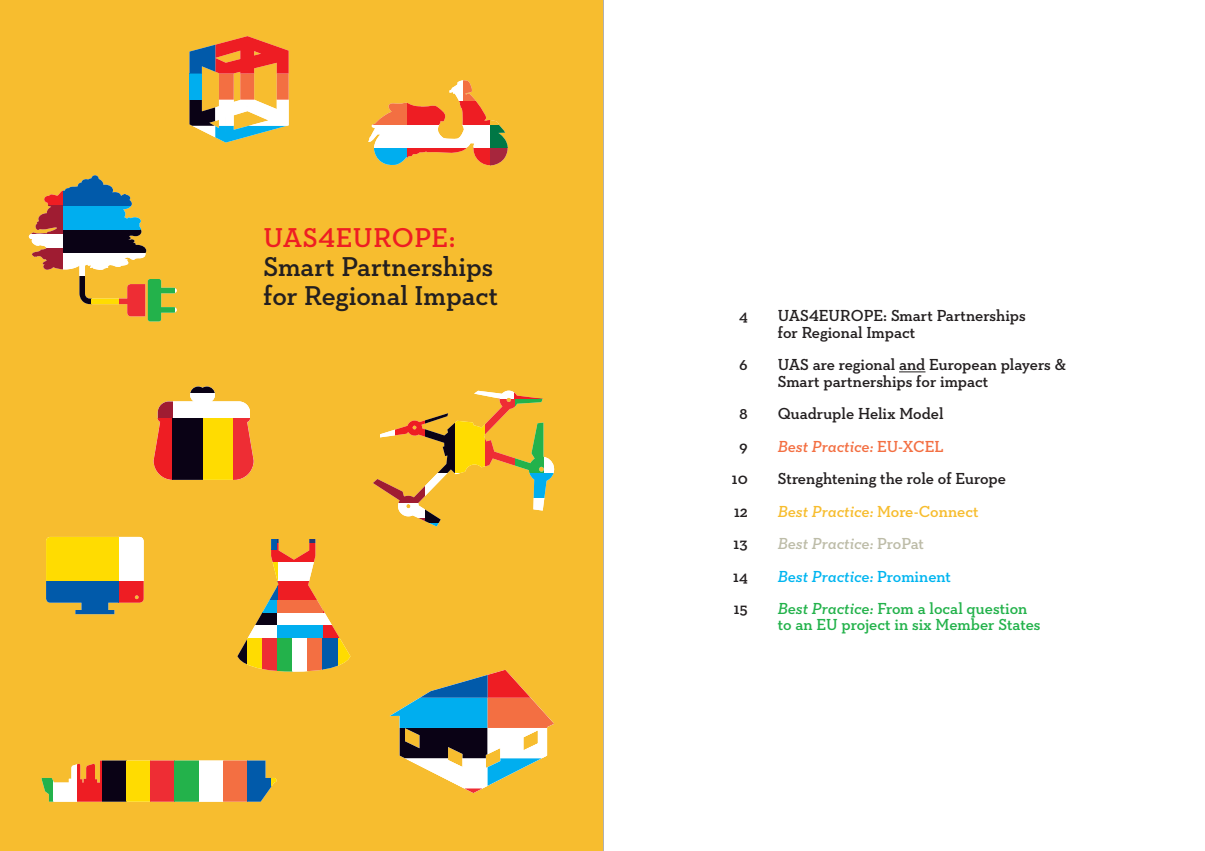
<style>
.page{position:relative;width:1205px;height:851px;background:#fff}
.page>*{position:absolute;margin:0;border:0;box-sizing:border-box;transform-origin:0 0}
.t1{font:600 27.75px "Neutraface Slab Text";color:#231f20}
.t2{font:600 27.75px "Neutraface Slab Text";letter-spacing:.015em;color:#ee1d23}
.t3{font:600 16.25px/16.2px "Neutraface Slab Text";color:#231f20}
.t4{font:600 16.25px/16.2px "Neutraface Slab Text";color:#23b24b}
.t5{font:italic 600 16.25px "Neutraface Slab Text";color:#f7bd2f}
.t6{font:italic 600 16.25px "Neutraface Slab Text";color:#00b5f0}
.t7{font:italic 600 16.25px "Neutraface Slab Text";color:#f36f42}
.t8{font:italic 600 16.25px "Neutraface Slab Text";color:#bdbca8}
.s1{font-style:normal}
.s2{font-style:italic}
</style>
<div class="page">
<hr style="left:602px;top:0;width:1px;height:850px;background:#000">
<div style="left:0;top:0;width:602px;height:850px;background:#f7bd2f"></div>
<svg style="left:899px;top:371px;width:26px;height:1px"></svg>
<svg style="left:271px;top:549px;width:6px;height:13px"></svg>
<svg style="left:271px;top:539px;width:6px;height:10px"></svg>
<svg style="left:248px;top:625px;width:29px;height:12px"></svg>
<svg style="left:255px;top:612px;width:22px;height:13px"></svg>
<svg style="left:262px;top:599px;width:15px;height:13px"></svg>
<div style="left:277px;top:625px;width:46px;height:12px;background:#00aeef"></div>
<div style="left:277px;top:612px;width:46px;height:13px;background:#fff"></div>
<div style="left:277px;top:599px;width:46px;height:13px;background:#f36f42"></div>
<svg style="left:323px;top:625px;width:16px;height:12px"></svg>
<svg style="left:323px;top:612px;width:9px;height:13px"></svg>
<svg style="left:237px;top:639px;width:10px;height:26px"></svg>
<div style="left:247px;top:637px;width:15px;height:34px;background:#ffdc01"></div>
<div style="left:262px;top:637px;width:15px;height:34px;background:#ee2d34"></div>
<div style="left:277px;top:637px;width:15px;height:34px;background:#23b24b"></div>
<div style="left:292px;top:637px;width:16px;height:34px;background:#fff"></div>
<div style="left:308px;top:637px;width:15px;height:34px;background:#f36f42"></div>
<div style="left:323px;top:637px;width:15px;height:34px;background:#015aaa"></div>
<svg style="left:338px;top:637px;width:12px;height:29px"></svg>
<svg style="left:277px;top:562px;width:37px;height:18px"></svg>
<svg style="left:277px;top:580px;width:40px;height:19px"></svg>
<svg style="left:277px;top:539px;width:39px;height:4px"></svg>
<svg style="left:277px;top:543px;width:39px;height:19px"></svg>
<svg style="left:374px;top:147px;width:33px;height:18px"></svg>
<div style="left:368px;top:124px;width:39px;height:23px;background:#fff"></div>
<svg style="left:374px;top:102px;width:33px;height:22px"></svg>
<svg style="left:407px;top:147px;width:84px;height:19px"></svg>
<svg style="left:407px;top:124px;width:84px;height:23px;fill:#fff"></svg>
<svg style="left:407px;top:101px;width:83px;height:23px;fill:#ee1d23"></svg>
<svg style="left:491px;top:147px;width:17px;height:19px"></svg>
<svg style="left:491px;top:124px;width:17px;height:23px"></svg>
<svg style="left:449px;top:80px;width:14px;height:21px"></svg>
<svg style="left:463px;top:80px;width:13px;height:21px"></svg>
<svg style="left:373px;top:390px;width:182px;height:136px"></svg>
<svg style="left:44px;top:190px;width:19px;height:16px"></svg>
<svg style="left:32px;top:248px;width:31px;height:22px"></svg>
<svg style="left:28px;top:234px;width:35px;height:14px"></svg>
<svg style="left:31px;top:206px;width:32px;height:28px"></svg>
<svg style="left:63px;top:252px;width:83px;height:24px;fill:#fff"></svg>
<div style="left:63px;top:229px;width:83px;height:23px;background:#0a0215"></div>
<svg style="left:63px;top:206px;width:78px;height:23px;background:#19afdb"></svg>
<svg style="left:79px;top:276px;width:12px;height:29px"></svg>
<svg style="left:91px;top:298px;width:28px;height:7px"></svg>
<svg style="left:119px;top:284px;width:27px;height:32px"></svg>
<svg style="left:63px;top:178px;width:69px;height:28px;fill:#015aaa"></svg>
<svg style="left:389px;top:669px;width:165px;height:124px"></svg>
<svg style="left:189px;top:36px;width:100px;height:106px"></svg>
<svg style="left:42px;top:777px;width:11px;height:24px"></svg>
<svg style="left:53px;top:764px;width:25px;height:37px"></svg>
<svg style="left:78px;top:760px;width:24px;height:41px"></svg>
<div style="left:102px;top:760px;width:24px;height:41px;background:#0a0215"></div>
<div style="left:126px;top:760px;width:24px;height:41px;background:#ffdc01"></div>
<div style="left:150px;top:760px;width:25px;height:41px;background:#ee2d34"></div>
<div style="left:175px;top:760px;width:24px;height:41px;background:#23b24b"></div>
<div style="left:199px;top:760px;width:24px;height:41px;background:#fff"></div>
<div style="left:223px;top:760px;width:25px;height:41px;background:#f36f42"></div>
<svg style="left:248px;top:760px;width:24px;height:41px"></svg>
<svg style="left:272px;top:778px;width:5px;height:8px"></svg>
<div style="left:118px;top:537px;width:26px;height:43px;background:#fff"></div>
<svg style="left:118px;top:580px;width:26px;height:23px"></svg>
<div style="left:46px;top:537px;width:72px;height:43px;background:#ffdc01"></div>
<svg style="left:46px;top:580px;width:72px;height:34px;fill:#015aaa"></svg>
<svg style="left:157px;top:401px;width:16px;height:17px"></svg>
<svg style="left:173px;top:393px;width:77px;height:25px;fill:#fff"></svg>
<svg style="left:190px;top:386px;width:25px;height:7px"></svg>
<svg style="left:154px;top:418px;width:19px;height:62px"></svg>
<div style="left:173px;top:418px;width:30px;height:62px;background:#0a0215"></div>
<div style="left:203px;top:418px;width:30px;height:62px;background:#ffdc01"></div>
<svg style="left:233px;top:418px;width:21px;height:62px"></svg>
<p class="t2" style="left:263px;top:220px;width:194px">UAS4EUROPE:</p>
<p class="t1" style="left:263px;top:249px;width:231px">Smart Partnerships</p>
<p class="t1" style="left:263px;top:278px;width:236px">for Regional Impact</p>
<p class="t3" style="left:739px;top:307px;width:10px">4</p>
<p class="t3" style="left:739px;top:356px;width:10px">6</p>
<p class="t3" style="left:739px;top:405px;width:10px">8</p>
<p class="t3" style="left:732px;top:429px;width:17px;line-height:32.5px;text-align:center">9<br>10</p>
<p class="t3" style="left:734px;top:502px;width:15px">12</p>
<p class="t3" style="left:733px;top:535px;width:16px">13</p>
<p class="t3" style="left:733px;top:567px;width:16px">14</p>
<p class="t3" style="left:734px;top:600px;width:16px">15</p>
<p class="t3" style="left:778px;top:307px;width:249px">UAS4EUROPE: Smart Partnerships for Regional Impact</p>
<p class="t3" style="left:778px;top:356px;width:290px">UAS are regional and European players &amp;<br>Smart partnerships for impact</p>
<p class="t3" style="left:778px;top:405px;width:167px">Quadruple Helix Model</p>
<p class="t7" style="left:778px;top:436px;width:167px">Best Practice: <span class="s1">EU-XCEL</span></p>
<p class="t3" style="left:778px;top:470px;width:230px">Strenghtening the role of Europe</p>
<p class="t5" style="left:778px;top:501px;width:202px">Best Practice: <span class="s1">More-Connect</span></p>
<p class="t8" style="left:778px;top:533px;width:148px">Best Practice: <span class="s1">ProPat</span></p>
<p class="t6" style="left:778px;top:566px;width:175px">Best Practice: <span class="s1">Prominent</span></p>
<p class="t4" style="left:778px;top:600px;width:264px"><span class="s2">Best Practice:</span> From a local question to an EU project in six Member States</p>
</div>
